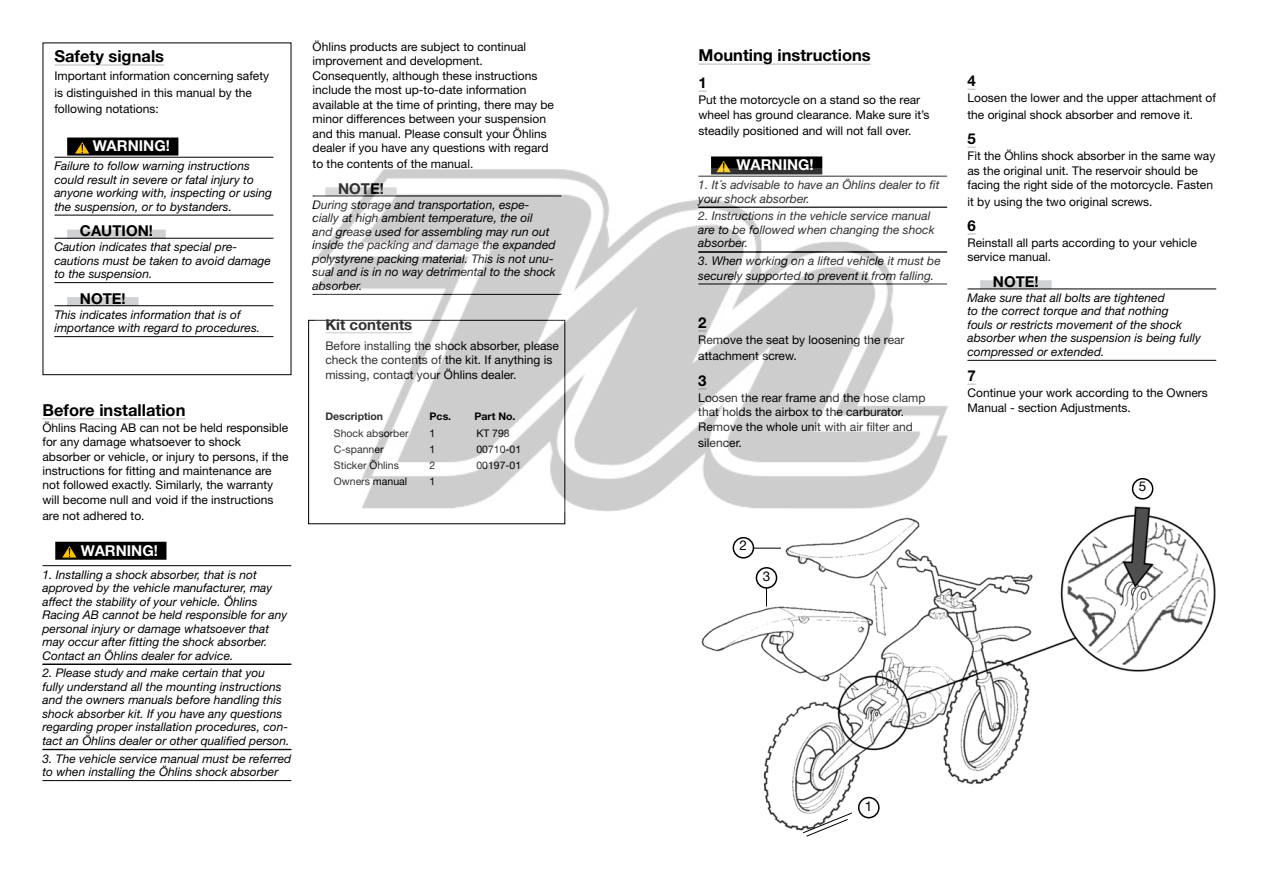
<style>
.page{position:relative;width:1263px;height:893px;background:#fff}
.page>*{position:absolute;margin:0;border:0;box-sizing:border-box;transform-origin:0 0}
.t1{font:700 16.5px "Helvetica Neue LT Std";color:#000}
.t2{font:700 15px "Helvetica Neue LT Std";color:#000}
.t3{font:700 15px "Helvetica Neue LT Std";color:#fff}
.t4{font:13.5px "Helvetica Neue LT Std";color:#000}
.t5{font:italic 12px/13.5px "Helvetica Neue LT Std";color:#000}
.t6{font:12px/14.4px "Helvetica Neue LT Std";color:#000}
.t7{font:10.5px "Helvetica Neue LT Std";color:#000}
.t8{font:700 10.5px "Helvetica Neue LT Std";color:#000}
</style>
<div class="page">
<img style="left:701px;top:506px;width:515px;height:325px">
<hr style="left:43px;top:418px;width:142px;height:2px;background:#d0d1d2">
<div style="left:55px;top:542px;width:111px;height:18px;background:#000"></div>
<hr style="left:43px;top:565px;width:248px;height:1px;background:#000">
<hr style="left:43px;top:664px;width:248px;height:1px;background:#000">
<hr style="left:43px;top:749px;width:248px;height:1px;background:#000">
<hr style="left:43px;top:780px;width:248px;height:1px;background:#000">
<hr style="left:54px;top:64px;width:110px;height:2px;background:#d0d1d2">
<div style="left:67px;top:138px;width:111px;height:18px;background:#000"></div>
<hr style="left:54px;top:157px;width:219px;height:1px;background:#000">
<hr style="left:54px;top:215px;width:219px;height:1px;background:#000">
<div style="left:67px;top:230px;width:99px;height:9px;background:#d0d1d2"></div>
<hr style="left:54px;top:238px;width:219px;height:1px;background:#000">
<hr style="left:54px;top:282px;width:219px;height:1px;background:#000">
<div style="left:67px;top:297px;width:72px;height:9px;background:#d0d1d2"></div>
<hr style="left:54px;top:305px;width:219px;height:1px;background:#000">
<hr style="left:54px;top:336px;width:219px;height:1px;background:#000">
<hr style="left:313px;top:196px;width:248px;height:1px;background:#000">
<hr style="left:313px;top:294px;width:248px;height:1px;background:#000">
<svg style="left:75px;top:142px;width:15px;height:12px"></svg>
<svg style="left:62px;top:546px;width:15px;height:12px"></svg>
<div style="left:711px;top:156px;width:111px;height:18px;background:#000"></div>
<hr style="left:698px;top:63px;width:173px;height:2px;background:#d0d1d2">
<svg style="left:698px;top:90px;width:9px;height:2px"></svg>
<svg style="left:754px;top:548px;width:27px;height:1px"></svg>
<svg style="left:766px;top:589px;width:1px;height:17px"></svg>
<svg style="left:802px;top:812px;width:51px;height:25px"></svg>
<div style="left:733px;top:538px;width:20px;height:20px;background:#fff;border-radius:50%"></div>
<div style="left:733px;top:537px;width:21px;height:22px;border:2px solid #000;border-radius:50%"></div>
<div style="left:756px;top:568px;width:20px;height:20px;background:#fff;border-radius:50%"></div>
<div style="left:756px;top:567px;width:21px;height:22px;border:2px solid #000;border-radius:50%"></div>
<div style="left:859px;top:797px;width:20px;height:21px;background:#fff;border-radius:50%"></div>
<div style="left:858px;top:797px;width:22px;height:21px;border:2px solid #000;border-radius:50%"></div>
<svg style="left:967px;top:146px;width:9px;height:2px"></svg>
<svg style="left:967px;top:233px;width:9px;height:2px"></svg>
<div style="left:980px;top:280px;width:71px;height:9px;background:#d0d1d2"></div>
<hr style="left:967px;top:289px;width:249px;height:1px;background:#000">
<hr style="left:967px;top:360px;width:249px;height:1px;background:#000">
<svg style="left:967px;top:383px;width:9px;height:2px"></svg>
<svg style="left:715px;top:160px;width:17px;height:9px"></svg>
<div style="left:1132px;top:478px;width:21px;height:22px;border:2px solid #000;border-radius:50%"></div>
<img style="left:316px;top:169px;width:631px;height:343px">
<h1 class="t1" style="left:54px;top:46px;width:111px">Safety signals</h1>
<p class="t6" style="left:54px;top:67px;width:216px;line-height:16.5px">Important information concerning safety is distinguished in this manual by the following notations:</p>
<p class="t3" style="left:93px;top:137px;width:79px">WARNING!</p>
<p class="t5" style="left:54px;top:159px;width:219px">Failure to follow warning instructions could result in severe or fatal injury to anyone working with, inspecting or using the suspension, or to bystanders.</p>
<p class="t2" style="left:80px;top:222px;width:75px">CAUTION!</p>
<p class="t5" style="left:54px;top:240px;width:218px">Caution indicates that special pre&shy;cautions must be taken to avoid damage to the suspension.</p>
<p class="t2" style="left:80px;top:289px;width:47px">NOTE!</p>
<p class="t5" style="left:54px;top:307px;width:207px">This indicates information that is of importance with regard to procedures.</p>
<h1 class="t1" style="left:43px;top:400px;width:144px">Before installation</h1>
<p class="t6" style="left:43px;top:420px;width:248px">Öhlins Racing AB can not be held responsible for any damage whatsoever to shock absorber or vehicle, or injury to persons, if the instructions for fitting and maintenance are not followed exactly. Similarly, the warranty will become null and void if the instructions</p>
<p class="t6" style="left:43px;top:509px;width:104px">are not adhered to.</p>
<p class="t3" style="left:81px;top:541px;width:79px">WARNING!</p>
<p class="t5" style="left:43px;top:567px;width:246px">1. Installing a shock absorber, that is not approved by the vehicle manufacturer, may affect the stability of your vehicle. Öhlins Racing AB cannot be held responsible for any personal injury or damage whatsoever that may occur after fitting the shock absorber.<br>Contact an Öhlins dealer for advice.</p>
<p class="t5" style="left:43px;top:666px;width:248px">2. Please study and make certain that you<br>fully understand all the mounting instructions and the owners manuals before handling this shock absorber kit. If you have any questions regarding proper installation procedures, con&shy;tact an Öhlins dealer or other qualified person.</p>
<p class="t5" style="left:43px;top:751px;width:250px">3. The vehicle service manual must be referred to when installing the Öhlins shock absorber</p>
<p class="t6" style="left:313px;top:39px;width:243px">Öhlins products are subject to continual improvement and development.<br>Consequently, although these instructions include the most up-to-date information available at the time of printing, there may be minor differences between your suspension and this manual. Please consult your Öhlins dealer if you have any questions with regard</p>
<p class="t6" style="left:313px;top:157px;width:162px">to the contents of the manual.</p>
<p class="t2" style="left:338px;top:179px;width:47px">NOTE!</p>
<p class="t5" style="left:313px;top:198px;width:244px">During storage and transportation, espe&shy;cially at high ambient temperature, the oil and grease used for assembling may run out inside the packing and damage the expanded polystyrene packing material. This is not unu&shy;sual and is in no way detrimental to the shock absorber.</p>
<p class="t2" style="left:325px;top:315px;width:88px">Kit contents</p>
<p class="t6" style="left:325px;top:338px;width:235px">Before installing the shock absorber, please check the contents of the kit. If anything is missing, contact your Öhlins dealer.</p>
<p class="t8" style="left:325px;top:410px;width:59px">Description</p>
<p class="t8" style="left:430px;top:410px;width:23px">Pcs.</p>
<p class="t8" style="left:475px;top:410px;width:42px">Part No.</p>
<p class="t7" style="left:334px;top:427px;width:76px">Shock absorber</p>
<p class="t7" style="left:430px;top:427px;width:7px">1</p>
<p class="t7" style="left:476px;top:427px;width:35px">KT 798</p>
<p class="t7" style="left:334px;top:443px;width:51px">C-spanner</p>
<p class="t7" style="left:430px;top:443px;width:7px">1</p>
<p class="t7" style="left:476px;top:443px;width:46px">00710-01</p>
<p class="t7" style="left:334px;top:459px;width:67px">Sticker Öhlins</p>
<p class="t7" style="left:430px;top:459px;width:7px">2</p>
<p class="t7" style="left:476px;top:459px;width:46px">00197-01</p>
<p class="t7" style="left:334px;top:475px;width:75px">Owners manual</p>
<p class="t7" style="left:430px;top:475px;width:7px">1</p>
<h1 class="t1" style="left:698px;top:45px;width:174px">Mounting instructions</h1>
<p class="t2" style="left:698px;top:74px;width:10px">1</p>
<p class="t6" style="left:698px;top:93px;width:233px">Put the motorcycle on a stand so the rear wheel has ground clearance. Make sure it’s</p>
<p class="t6" style="left:698px;top:123px;width:214px">steadily positioned and will not fall over.</p>
<p class="t3" style="left:736px;top:156px;width:79px">WARNING!</p>
<p class="t5" style="left:698px;top:178px;width:243px">1. It´s advisable to have an Öhlins dealer to fit your shock absorber.</p>
<p class="t5" style="left:698px;top:209px;width:238px">2. Instructions in the vehicle service manual are to be followed when changing the shock absorber.</p>
<p class="t5" style="left:698px;top:253px;width:244px;line-height:14.4px">3. When working on a lifted vehicle it must be securely supported to prevent it from falling.</p>
<p class="t2" style="left:698px;top:313px;width:10px">2</p>
<p class="t6" style="left:698px;top:331px;width:208px;line-height:16.5px">Remove the seat by loosening the rear attachment screw.</p>
<p class="t2" style="left:698px;top:371px;width:10px">3</p>
<p class="t6" style="left:698px;top:390px;width:229px">Loosen the rear frame and the hose clamp that holds the airbox to the carburator.<br>Remove the whole unit with air filter and</p>
<p class="t6" style="left:698px;top:435px;width:45px">silencer.</p>
<p class="t4" style="left:740px;top:537px;width:9px">2</p>
<p class="t4" style="left:763px;top:568px;width:9px">3</p>
<p class="t2" style="left:967px;top:72px;width:10px">4</p>
<p class="t6" style="left:967px;top:90px;width:250px;line-height:16.5px">Loosen the lower and the upper attachment of the original shock absorber and remove it.</p>
<p class="t2" style="left:967px;top:130px;width:10px">5</p>
<p class="t6" style="left:967px;top:149px;width:249px">Fit the Öhlins shock absorber in the same way as the original unit. The reservoir should be facing the right side of the motorcycle. Fasten</p>
<p class="t6" style="left:967px;top:194px;width:187px">it by using the two original screws.</p>
<p class="t2" style="left:967px;top:216px;width:10px">6</p>
<p class="t6" style="left:967px;top:235px;width:231px">Reinstall all parts according to your vehicle service manual.</p>
<p class="t2" style="left:993px;top:272px;width:47px">NOTE!</p>
<p class="t5" style="left:967px;top:291px;width:235px">Make sure that all bolts are tightened<br>to the correct torque and that nothing<br>fouls or restricts movement of the shock absorber when the suspension is being fully compressed or extended.</p>
<p class="t2" style="left:967px;top:367px;width:10px">7</p>
<p class="t6" style="left:967px;top:386px;width:242px">Continue your work according to the Owners<br>Manual - section Adjustments.</p>
<p class="t4" style="left:1139px;top:478px;width:9px">5</p>
<p class="t4" style="left:865px;top:798px;width:9px">1</p>
</div>
